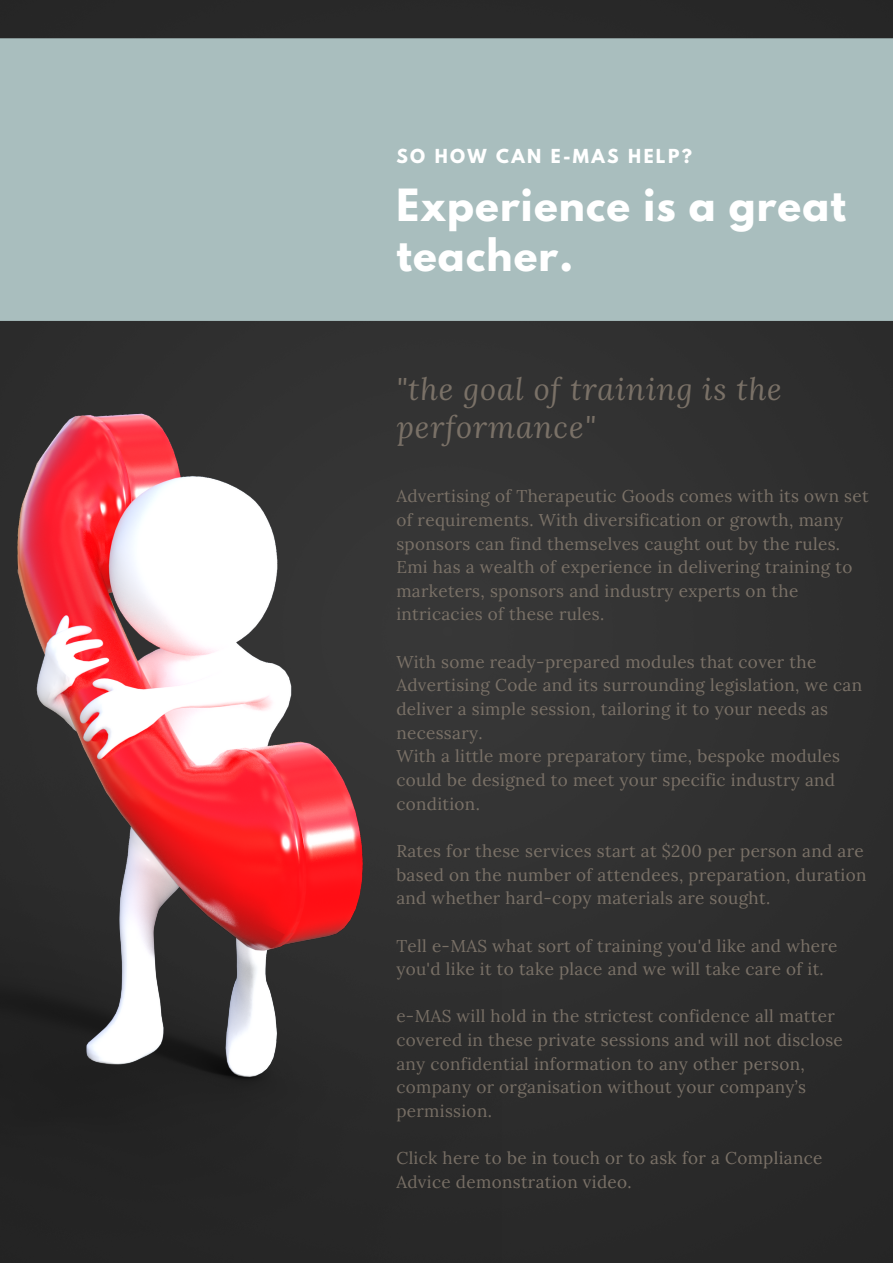
<style>
.page{position:relative;width:893px;height:1263px;background:#2e2e2e}
.page>*{position:absolute;margin:0;border:0;box-sizing:border-box;transform-origin:0 0}
.t1{font:700 39.3px/49.5px "League Spartan";letter-spacing:.03em;color:#fff}
.t2{font:italic 30.75px/38.2px "Lora";letter-spacing:.03em;color:#7a7167}
.t3{font:17.1px/23.7px "Lora";letter-spacing:.02em;color:#7a7167}
.t4{font:700 17.1px "League Spartan";letter-spacing:.14em;color:#fff}
</style>
<div class="page">
<div style="left:0;top:38px;width:893px;height:283px;background:#a9bebe"></div>
<img style="left:0;top:364px;width:501px;height:899px">
<p class="t4" style="left:396px;top:148px;width:297px">SO HOW CAN E-MAS HELP?</p>
<h1 class="t1" style="left:396px;top:185px;width:451px">Experience is a great teacher.</h1>
<h2 class="t2" style="left:396px;top:370px;width:387px">"the goal of training is the performance"</h2>
<p class="t3" style="left:396px;top:485px;width:474px">Advertising of Therapeutic Goods comes with its own set of requirements. With diversification or growth, many sponsors can find themselves caught out by the rules.<br>Emi has a wealth of experience in delivering training to marketers, sponsors and industry experts on the intricacies of these rules.</p>
<p class="t3" style="left:396px;top:650px;width:467px">With some ready-prepared modules that cover the Advertising Code and its surrounding legislation, we can deliver a simple session, tailoring it to your needs as necessary.<br>With a little more preparatory time, bespoke modules could be designed to meet your specific industry and condition.</p>
<p class="t3" style="left:396px;top:839px;width:472px">Rates for these services start at $200 per person and are based on the number of attendees, preparation, duration and whether hard-copy materials are sought.</p>
<p class="t3" style="left:396px;top:934px;width:443px">Tell e-MAS what sort of training you'd like and where you'd like it to take place and we will take care of it.</p>
<p class="t3" style="left:396px;top:1005px;width:448px">e-MAS will hold in the strictest confidence all matter covered in these private sessions and will not disclose any confidential information to any other person, company or organisation without your company’s permission.</p>
<p class="t3" style="left:396px;top:1147px;width:428px">Click here to be in touch or to ask for a Compliance<br>Advice demonstration video.</p>
</div>
